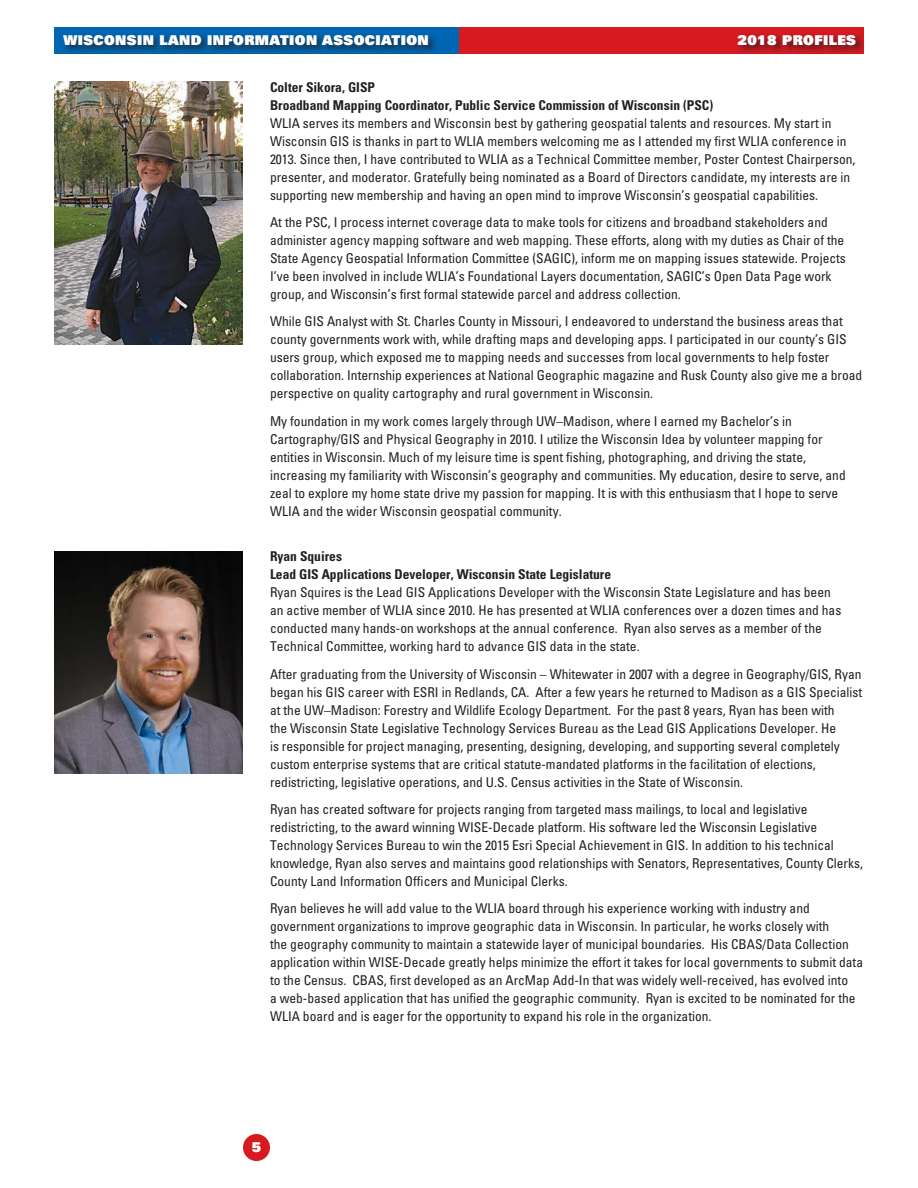
<style>
.page{position:relative;width:918px;height:1188px;background:#fff}
.page>*{position:absolute;margin:0;border:0;box-sizing:border-box;transform-origin:0 0}
.t1{font:condensed 13.5px/18px "Univers";color:#231f20}
.t2{font:700 condensed 13.5px/18px "Univers";color:#231f20}
.t3{font:900 13.5px "Univers";letter-spacing:.03em;color:#fff}
</style>
<div class="page">
<div style="left:54px;top:27px;width:405px;height:27px;background:#0066b3"></div>
<div style="left:459px;top:27px;width:405px;height:27px;background:#d71920"></div>
<div style="left:243px;top:1134px;width:27px;height:27px;background:#d71920;border-radius:50%"></div>
<div style="left:61px;top:33px;width:377px;height:22px;background:#231f20;opacity:.75"></div>
<div style="left:736px;top:33px;width:130px;height:22px;background:#231f20;opacity:.75"></div>
<img style="left:54px;top:552px;width:189px;height:221px">
<img style="left:54px;top:81px;width:189px;height:264px">
<p class="t3" style="left:63px;top:31px;width:367px">WISCONSIN LAND INFORMATION ASSOCIATION</p>
<p class="t3" style="left:738px;top:31px;width:120px">2018 PROFILES</p>
<p class="t2" style="left:270px;top:78px;width:445px">Colter Sikora, GISP<br>Broadband Mapping Coordinator, Public Service Commission of Wisconsin (PSC)</p>
<p class="t1" style="left:270px;top:114px;width:587px">WLIA serves its members and Wisconsin best by gathering geospatial talents and resources. My start in Wisconsin GIS is thanks in part to WLIA members welcoming me as I attended my first WLIA conference in 2013. Since then, I have contributed to WLIA as a Technical Committee member, Poster Contest Chairperson, presenter, and moderator. Gratefully being nominated as a Board of Directors candidate, my interests are in supporting new membership and having an open mind to improve Wisconsin’s geospatial capabilities.</p>
<p class="t1" style="left:270px;top:213px;width:577px">At the PSC, I process internet coverage data to make tools for citizens and broadband stakeholders and administer agency mapping software and web mapping. These efforts, along with my duties as Chair of the State Agency Geospatial Information Committee (SAGIC), inform me on mapping issues statewide. Projects I’ve been involved in include WLIA’s Foundational Layers documentation, SAGIC’s Open Data Page work group, and Wisconsin’s first formal statewide parcel and address collection.</p>
<p class="t1" style="left:270px;top:312px;width:594px">While GIS Analyst with St. Charles County in Missouri, I endeavored to understand the business areas that county governments work with, while drafting maps and developing apps. I participated in our county’s GIS users group, which exposed me to mapping needs and successes from local governments to help foster collaboration. Internship experiences at National Geographic magazine and Rusk County also give me a broad perspective on quality cartography and rural government in Wisconsin.</p>
<p class="t1" style="left:270px;top:412px;width:577px">My foundation in my work comes largely through UW–Madison, where I earned my Bachelor’s in Cartography/GIS and Physical Geography in 2010. I utilize the Wisconsin Idea by volunteer mapping for entities in Wisconsin. Much of my leisure time is spent fishing, photographing, and driving the state, increasing my familiarity with Wisconsin’s geography and communities. My education, desire to serve, and zeal to explore my home state drive my passion for mapping. It is with this enthusiasm that I hope to serve WLIA and the wider Wisconsin geospatial community.</p>
<p class="t2" style="left:270px;top:547px;width:343px">Ryan Squires<br>Lead GIS Applications Developer, Wisconsin State Legislature</p>
<p class="t1" style="left:270px;top:583px;width:573px">Ryan Squires is the Lead GIS Applications Developer with the Wisconsin State Legislature and has been an active member of WLIA since 2010. He has presented at WLIA conferences over a dozen times and has conducted many hands-on workshops at the annual conference. Ryan also serves as a member of the Technical Committee, working hard to advance GIS data in the state.</p>
<p class="t1" style="left:270px;top:665px;width:594px">After graduating from the University of Wisconsin – Whitewater in 2007 with a degree in Geography/GIS, Ryan began his GIS career with ESRI in Redlands, CA. After a few years he returned to Madison as a GIS Specialist at the UW–Madison: Forestry and Wildlife Ecology Department. For the past 8 years, Ryan has been with<br>the Wisconsin State Legislative Technology Services Bureau as the Lead GIS Applications Developer. He<br>is responsible for project managing, presenting, designing, developing, and supporting several completely custom enterprise systems that are critical statute-mandated platforms in the facilitation of elections, redistricting, legislative operations, and U.S. Census activities in the State of Wisconsin.</p>
<p class="t1" style="left:270px;top:800px;width:595px">Ryan has created software for projects ranging from targeted mass mailings, to local and legislative redistricting, to the award winning WISE-Decade platform. His software led the Wisconsin Legislative Technology Services Bureau to win the 2015 Esri Special Achievement in GIS. In addition to his technical knowledge, Ryan also serves and maintains good relationships with Senators, Representatives, County Clerks, County Land Information Officers and Municipal Clerks.</p>
<p class="t1" style="left:270px;top:899px;width:595px">Ryan believes he will add value to the WLIA board through his experience working with industry and government organizations to improve geographic data in Wisconsin. In particular, he works closely with<br>the geography community to maintain a statewide layer of municipal boundaries. His CBAS/Data Collection application within WISE-Decade greatly helps minimize the effort it takes for local governments to submit data to the Census. CBAS, first developed as an ArcMap Add-In that was widely well-received, has evolved into<br>a web-based application that has unified the geographic community. Ryan is excited to be nominated for the WLIA board and is eager for the opportunity to expand his role in the organization.</p>
<p class="t3" style="left:252px;top:1139px;width:11px">5</p>
</div>
